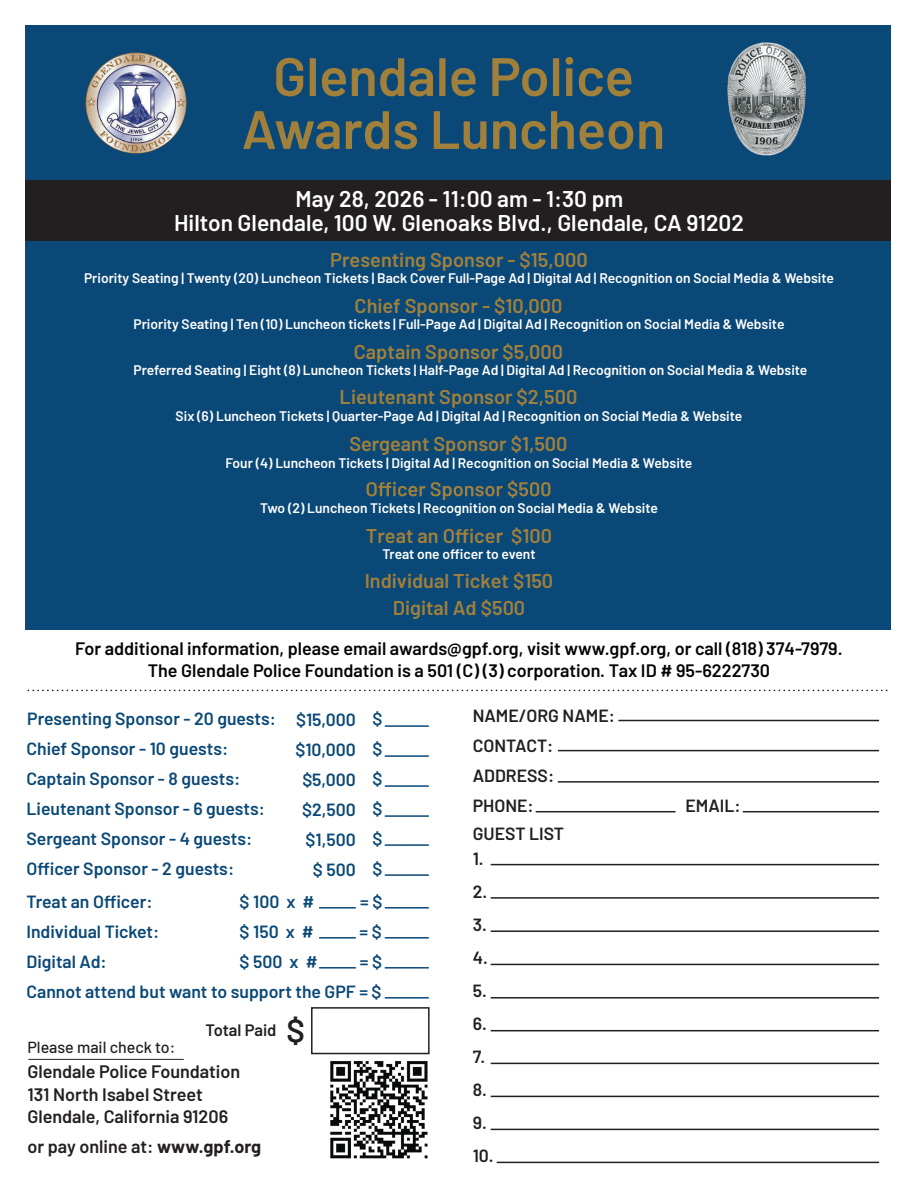
<style>
.page{position:relative;width:918px;height:1188px;background:#fff}
.page>*{position:absolute;margin:0;border:0;box-sizing:border-box;transform-origin:0 0}
.t1{font:600 54px/52.9px "Barlow";color:#a1803c;text-align:center}
.t2{font:600 32.7px "Barlow";color:#231f20}
.t3{font:600 22.65px/24px "Barlow";color:#fff;text-align:center}
.t4{font:600 19.95px "Barlow";color:#a1803c}
.t5{font:600 18px/22px "Barlow";color:#040503;text-align:center}
.t6{font:600 18px/22.5px "Barlow";color:#231f20}
.t7{font:600 17.55px/30px "Barlow";color:#0a4877}
.t8{font:600 17.55px/33px "Barlow";color:#231f20}
.t9{font:600 16.5px "Barlow";color:#231f20}
.t10{font:500 16.05px "Barlow";color:#231f20}
.t11{font:600 13.8px "Barlow";color:#fff}
.s1{font-weight:700}
</style>
<div class="page">
<hr style="left:618px;top:720px;width:261px;height:1px;background:#231f20">
<hr style="left:558px;top:750px;width:321px;height:1px;background:#231f20">
<hr style="left:558px;top:781px;width:321px;height:2px;background:#231f20">
<hr style="left:536px;top:811px;width:140px;height:1px;background:#231f20">
<hr style="left:743px;top:811px;width:136px;height:1px;background:#231f20">
<hr style="left:491px;top:864px;width:388px;height:1px;background:#231f20">
<hr style="left:491px;top:930px;width:388px;height:2px;background:#231f20">
<hr style="left:491px;top:964px;width:388px;height:1px;background:#231f20">
<hr style="left:491px;top:997px;width:388px;height:2px;background:#231f20">
<hr style="left:491px;top:1030px;width:388px;height:1px;background:#231f20">
<hr style="left:491px;top:1063px;width:388px;height:1px;background:#231f20">
<hr style="left:491px;top:1096px;width:388px;height:1px;background:#231f20">
<hr style="left:491px;top:1129px;width:388px;height:1px;background:#231f20">
<hr style="left:497px;top:1162px;width:382px;height:1px;background:#231f20">
<hr style="left:491px;top:897px;width:388px;height:2px;background:#231f20">
<img style="left:330px;top:1061px;width:98px;height:98px">
<div style="left:311px;top:1007px;width:119px;height:47px;border:2px solid #231f20"></div>
<svg style="left:28px;top:690px;width:860px;height:1px"></svg>
<hr style="left:28px;top:1059px;width:156px;height:1px;background:#231f20">
<hr style="left:319px;top:907px;width:37px;height:2px;background:#0a4877">
<hr style="left:319px;top:937px;width:37px;height:2px;background:#0a4877">
<hr style="left:319px;top:967px;width:37px;height:2px;background:#0a4877">
<hr style="left:385px;top:907px;width:44px;height:2px;background:#0a4877">
<hr style="left:385px;top:874px;width:44px;height:2px;background:#0a4877">
<hr style="left:385px;top:815px;width:44px;height:2px;background:#0a4877">
<hr style="left:385px;top:844px;width:44px;height:2px;background:#0a4877">
<hr style="left:385px;top:785px;width:44px;height:2px;background:#0a4877">
<hr style="left:385px;top:755px;width:44px;height:2px;background:#0a4877">
<hr style="left:385px;top:725px;width:44px;height:2px;background:#0a4877">
<hr style="left:385px;top:937px;width:44px;height:2px;background:#0a4877">
<hr style="left:385px;top:967px;width:44px;height:2px;background:#0a4877">
<hr style="left:385px;top:997px;width:44px;height:2px;background:#0a4877">
<div style="left:25px;top:26px;width:866px;height:154px;background:#0a4877"></div>
<div style="left:25px;top:180px;width:866px;height:62px;background:#231f20"></div>
<div style="left:25px;top:242px;width:866px;height:388px;background:#0a4877"></div>
<img style="left:86px;top:53px;width:101px;height:101px;border-radius:50px">
<img style="left:727px;top:42px;width:79px;height:114px">
<svg style="left:367px;top:480px;width:183px;height:20px"></svg>
<h1 class="t1" style="left:242px;top:46px;width:425px">Glendale Police<br>Awards Luncheon</h1>
<h3 class="t3" style="left:174px;top:185px;width:571px">May 28, 2026 - 11:00 am - 1:30 pm<br>Hilton Glendale, 100 W. Glenoaks Blvd., Glendale, CA 91202</h3>
<h3 class="t4" style="left:330px;top:245px;width:259px">Presenting Sponsor - $15,000</h3>
<p class="t11" style="left:84px;top:268px;width:751px">Priority Seating | Twenty (20) Luncheon Tickets | Back Cover Full-Page Ad | Digital Ad | Recognition on Social Media &amp; Website</p>
<h3 class="t4" style="left:355px;top:291px;width:209px">Chief Sponsor - $10,000</h3>
<p class="t11" style="left:133px;top:314px;width:653px">Priority Seating | Ten (10) Luncheon tickets | Full-Page Ad | Digital Ad | Recognition on Social Media &amp; Website</p>
<h3 class="t4" style="left:354px;top:337px;width:211px">Captain Sponsor $5,000</h3>
<p class="t11" style="left:133px;top:360px;width:675px">Preferred Seating | Eight (8) Luncheon Tickets | Half-Page Ad | Digital Ad | Recognition on Social Media &amp; Website</p>
<h3 class="t4" style="left:340px;top:382px;width:239px">Lieutenant Sponsor $2,500</h3>
<p class="t11" style="left:176px;top:406px;width:568px">Six (6) Luncheon Tickets | Quarter-Page Ad | Digital Ad | Recognition on Social Media &amp; Website</p>
<h3 class="t4" style="left:349px;top:429px;width:220px">Sergeant Sponsor $1,500</h3>
<p class="t11" style="left:226px;top:453px;width:468px">Four (4) Luncheon Tickets | Digital Ad | Recognition on Social Media &amp; Website</p>
<p class="t11" style="left:260px;top:498px;width:399px">Two (2) Luncheon Tickets | Recognition on Social Media &amp; Website</p>
<h3 class="t4" style="left:366px;top:521px;width:188px">Treat an Officer $100</h3>
<p class="t11" style="left:382px;top:544px;width:155px">Treat one officer to event</p>
<h3 class="t4" style="left:365px;top:566px;width:190px">Individual Ticket $150</h3>
<h3 class="t4" style="left:393px;top:594px;width:134px">Digital Ad $500</h3>
<h3 class="t5" style="left:75px;top:637px;width:769px">For additional information, please email awards@gpf.org, visit www.gpf.org, or call (818) 374-7979.<br>The Glendale Police Foundation is a 501 (C) (3) corporation. Tax ID # 95-6222730</h3>
<p class="t8" style="left:473px;top:699px;width:144px;line-height:29.7px">NAME/ORG NAME:<br>CONTACT:<br>ADDRESS:<br>PHONE:<br>GUEST LIST</p>
<p class="t8" style="left:473px;top:841px;width:23px">1.<br>2.<br>3.<br>4.<br>5.<br>6.<br>7.<br>8.<br>9.<br>10.</p>
<p class="t7" style="left:372px;top:703px;width:11px;text-align:justify">$ $ $ $ $ $</p>
<p class="t7" style="left:295px;top:703px;width:62px;text-align:right">$15,000 $10,000 $5,000 $2,500 $1,500 $ 500</p>
<p class="t7" style="left:27px;top:703px;width:250px">Presenting Sponsor - 20 guests:</p>
<p class="t7" style="left:27px;top:732px;width:240px">Chief Sponsor - 10 guests:<br>Captain Sponsor - 8 guests:<br>Lieutenant Sponsor - 6 guests:<br>Sergeant Sponsor - 4 guests:<br>Officer Sponsor - 2 guests:</p>
<p class="t7" style="left:27px;top:885px;width:357px">Treat an Officer:<br>Individual Ticket:<br>Digital Ad:<br>Cannot attend but want to support the GPF = $</p>
<p class="t8" style="left:685px;top:788px;width:57px">EMAIL:</p>
<p class="t7" style="left:240px;top:885px;width:76px">$ 100 x #</p>
<p class="t7" style="left:360px;top:885px;width:24px">= $</p>
<p class="t7" style="left:240px;top:915px;width:76px">$ 150 x #</p>
<p class="t7" style="left:360px;top:915px;width:24px">= $</p>
<p class="t7" style="left:240px;top:945px;width:79px">$ 500 x #</p>
<p class="t7" style="left:360px;top:945px;width:24px">= $</p>
<h2 class="t2" style="left:287px;top:1006px;width:20px">$</h2>
<p class="t9" style="left:205px;top:1018px;width:73px">Total Paid</p>
<h3 class="t6" style="left:27px;top:1059px;width:214px">Glendale Police Foundation<br>131 North Isabel Street<br>Glendale, California 91206</h3>
<h3 class="t6" style="left:27px;top:1134px;width:235px">or pay online at: <span class="s1">www.gpf.org</span></h3>
<p class="t10" style="left:27px;top:1036px;width:150px">Please mail check to:</p>
</div>
